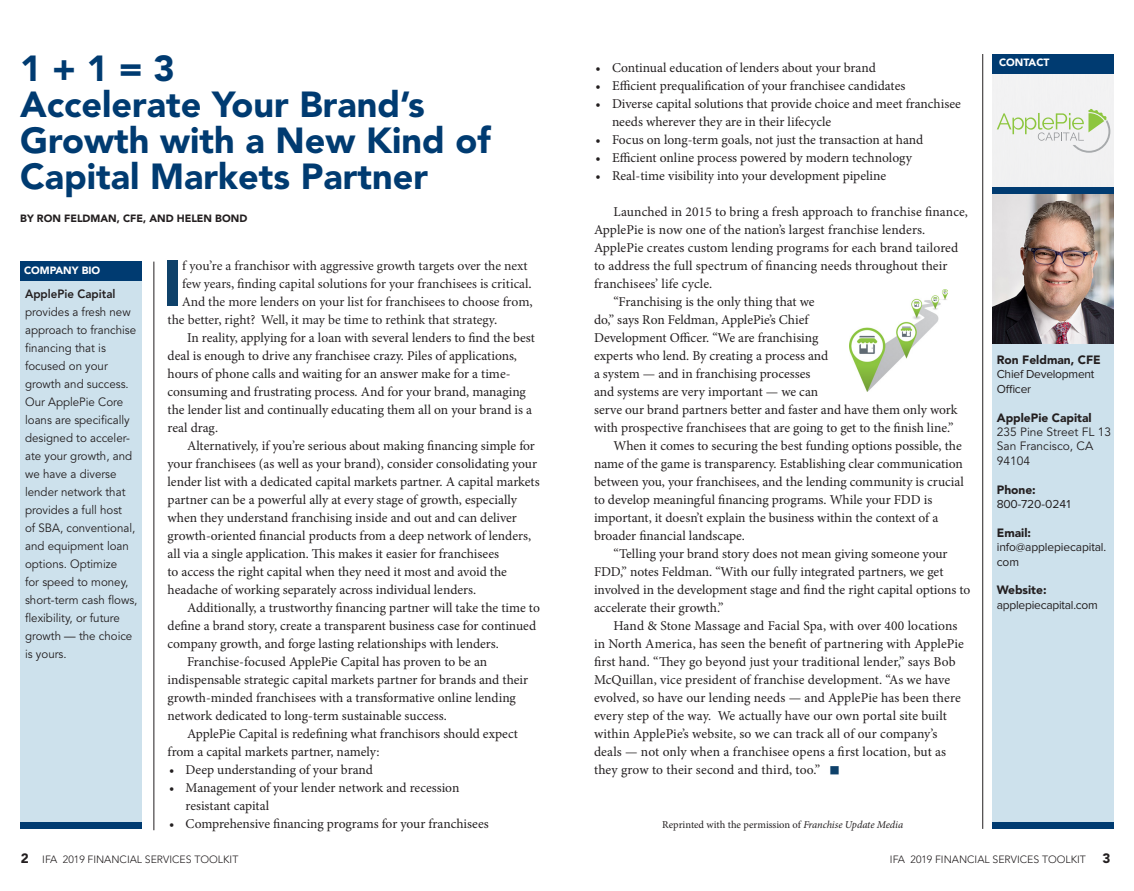
<style>
.page{position:relative;width:1134px;height:891px;background:#fff}
.page>*{position:absolute;margin:0;border:0;box-sizing:border-box;transform-origin:0 0}
.Body-drop_cap{font:900 64.35px "Avenir";color:#0e416a}
._1Hdr{font:900 36px/36px "Avenir";color:#003b71}
.Body{font:13.5px/18px "Minion Pro";color:#231f20}
.Body-drop_cap-2{font:13.5px "Minion";color:#231f20}
.t1{font:900 13.5px "Avenir";color:#231f20}
.Bio_Body{font:12px/18px "Avenir";color:#231f20;scale:.96 1}
.t2{font:12px/14.4px "Proxima Nova";letter-spacing:-.02em;color:#231f20}
.Contact_Bold{font:900 12px "Avenir";color:#231f20}
.Contact_Reg{font:12px/14.4px "Avenir";color:#231f20}
.t3{font:12px "Proxima Nova";color:#231f20}
.t4{font:300 10.5px "Avenir";color:#231f20}
.Body-2{font:10.5px "Minion Pro";color:#231f20}
.Byline{font:900 10.5px "Avenir";color:#231f20}
.t5{font:900 10.5px "Avenir";color:#fff}
.s1{font-weight:800}
.s2{color:#0e416a}
.s3{font-style:italic}
.s4{font-weight:900;font-size:13.5px}
</style>
<div class="page">
<div style="left:992px;top:191px;width:122px;height:636px;background:#cde1ec"></div>
<div style="left:992px;top:54px;width:122px;height:19px;background:#003b71"></div>
<hr style="left:982px;top:54px;width:1px;height:775px;background:#231f20">
<div style="left:992px;top:822px;width:122px;height:7px;background:#003b71"></div>
<div style="left:20px;top:264px;width:122px;height:561px;background:#cde1ec"></div>
<hr style="left:154px;top:262px;width:1px;height:568px;background:#231f20">
<div style="left:20px;top:261px;width:122px;height:19px;background:#003b71"></div>
<img style="left:992px;top:194px;width:122px;height:149px">
<div style="left:992px;top:187px;width:122px;height:7px;background:#003b71"></div>
<div style="left:20px;top:822px;width:122px;height:7px;background:#003b71"></div>
<svg style="left:992px;top:73px;width:122px;height:114px"></svg>
<img style="left:849px;top:290px;width:98px;height:101px">
<p class="_1Hdr" style="left:20px;top:51px;width:156px">1 + 1 = 3</p>
<p class="_1Hdr" style="left:20px;top:87px;width:472px">Accelerate Your Brand’s<br>Growth with a New Kind of<br>Capital Markets Partner</p>
<p class="Byline" style="left:20px;top:212px;width:229px">BY RON FELDMAN, CFE, AND HELEN BOND</p>
<p class="t5" style="left:24px;top:264px;width:78px">COMPANY BIO</p>
<p class="Bio_Body" style="left:25px;top:285px;width:119px"><span class="s1">ApplePie Capital </span>provides a fresh new approach to franchise financing that is focused on your growth and success.<br>Our ApplePie Core loans are specifically designed to acceler&shy;ate your growth, and we have a diverse lender network that provides a full host<br>of SBA, conventional, and equipment loan options. Optimize<br>for speed to money, short-term cash flows, flexibility, or future growth — the choice is yours.</p>
<p class="Body-drop_cap" style="left:163px;top:245px;width:21px">I</p>
<p class="Body-drop_cap-2" style="left:182px;top:259px;width:347px">f you’re a franchisor with aggressive growth targets over the next</p>
<p class="Body-drop_cap-2" style="left:182px;top:277px;width:351px">few years, finding capital solutions for your franchisees is critical.</p>
<p class="Body-drop_cap-2" style="left:182px;top:295px;width:352px">And the more lenders on your list for franchisees to choose from,</p>
<p class="Body-drop_cap-2" style="left:168px;top:313px;width:331px">the better, right? Well, it may be time to rethink that strategy.</p>
<p class="Body" style="left:168px;top:329px;width:369px;text-indent:19px">In reality, applying for a loan with several lenders to find the best deal is enough to drive any franchisee crazy. Piles of applications, hours of phone calls and waiting for an answer make for a time&shy;consuming and frustrating process. And for your brand, managing the lender list and continually educating them all on your brand is a real drag.</p>
<p class="Body" style="left:168px;top:437px;width:374px;text-indent:19px">Alternatively, if you’re serious about making financing simple for your franchisees (as well as your brand), consider consolidating your lender list with a dedicated capital markets partner. A capital markets partner can be a powerful ally at every stage of growth, especially when they understand franchising inside and out and can deliver growth-oriented financial products from a deep network of lenders, all via a single application. This makes it easier for franchisees<br>to access the right capital when they need it most and avoid the headache of working separately across individual lenders.</p>
<p class="Body" style="left:168px;top:599px;width:374px;text-indent:19px">Additionally, a trustworthy financing partner will take the time to define a brand story, create a transparent business case for continued company growth, and forge lasting relationships with lenders.</p>
<p class="Body" style="left:168px;top:653px;width:362px;text-indent:19px">Franchise-focused ApplePie Capital has proven to be an indispensable strategic capital markets partner for brands and their growth-minded franchisees with a transformative online lending network dedicated to long-term sustainable success.</p>
<p class="Body" style="left:168px;top:725px;width:352px;text-indent:19px">ApplePie Capital is redefining what franchisors should expect from a capital markets partner, namely:</p>
<p class="Body" style="left:169px;top:761px;width:205px">• Deep understanding of your brand</p>
<p class="Body" style="left:186px;top:779px;width:275px;text-indent:-16px">• Management of your lender network and recession resistant capital</p>
<p class="Body" style="left:169px;top:815px;width:321px">• Comprehensive financing programs for your franchisees</p>
<p class="t1" style="left:21px;top:851px;width:9px">2</p>
<p class="t4" style="left:42px;top:854px;width:198px">IFA 2019 FINANCIAL SERVICES TOOLKIT</p>
<p class="Body" style="left:596px;top:59px;width:282px">• Continual education of lenders about your brand</p>
<p class="Body" style="left:596px;top:77px;width:311px">• Efficient prequalification of your franchisee candidates</p>
<p class="Body" style="left:612px;top:95px;width:350px;text-indent:-16px">• Diverse capital solutions that provide choice and meet franchisee needs wherever they are in their lifecycle</p>
<p class="Body" style="left:596px;top:131px;width:329px">• Focus on long-term goals, not just the transaction at hand</p>
<p class="Body" style="left:596px;top:149px;width:318px">• Efficient online process powered by modern technology</p>
<p class="Body" style="left:596px;top:167px;width:292px">• Real-time visibility into your development pipeline</p>
<p class="Body" style="left:594px;top:203px;width:376px;text-indent:19px">Launched in 2015 to bring a fresh approach to franchise finance, ApplePie is now one of the nation’s largest franchise lenders.<br>ApplePie creates custom lending programs for each brand tailored to address the full spectrum of financing needs throughout their franchisees’ life cycle.</p>
<p class="Body" style="left:594px;top:293px;width:365px;text-indent:19px">“Franchising is the only thing that we<br>do,” says Ron Feldman, ApplePie’s Chief<br>Development Officer. “We are franchising<br>experts who lend. By creating a process and<br>a system — and in franchising processes<br>and systems are very important — we can<br>serve our brand partners better and faster and have them only work with prospective franchisees that are going to get to the finish line.”</p>
<p class="Body" style="left:594px;top:437px;width:372px;text-indent:19px">When it comes to securing the best funding options possible, the name of the game is transparency. Establishing clear communication between you, your franchisees, and the lending community is crucial to develop meaningful financing programs. While your FDD is important, it doesn’t explain the business within the context of a broader financial landscape.</p>
<p class="Body" style="left:594px;top:545px;width:378px;text-indent:19px">“Telling your brand story does not mean giving someone your FDD,” notes Feldman. “With our fully integrated partners, we get involved in the development stage and find the right capital options to accelerate their growth.”</p>
<p class="Body" style="left:594px;top:617px;width:371px;text-indent:19px">Hand &amp; Stone Massage and Facial Spa, with over 400 locations in North America, has seen the benefit of partnering with ApplePie first hand. “They go beyond just your traditional lender,” says Bob McQuillan, vice president of franchise development. “As we have evolved, so have our lending needs — and ApplePie has been there every step of the way. We actually have our own portal site built within ApplePie’s website, so we can track all of our company’s deals — not only when a franchisee opens a first location, but as they grow to their second and third, too.” <span class="s2">■</span></p>
<p class="Body-2" style="left:662px;top:818px;width:242px">Reprinted with the permission of <span class="s3">Franchise Update Media</span></p>
<p class="t5" style="left:999px;top:56px;width:52px">CONTACT</p>
<p class="Contact_Bold" style="left:997px;top:352px;width:105px">Ron Feldman, CFE</p>
<p class="t2" style="left:997px;top:367px;width:99px">Chief Development<br>Officer</p>
<p class="Contact_Bold" style="left:997px;top:410px;width:96px">ApplePie Capital</p>
<p class="Contact_Reg" style="left:997px;top:425px;width:116px">235 Pine Street FL 13</p>
<p class="Contact_Reg" style="left:997px;top:439px;width:98px">San Francisco, CA<br>94104</p>
<p class="Contact_Bold" style="left:997px;top:482px;width:41px">Phone:</p>
<p class="t3" style="left:997px;top:497px;width:75px">800-720-0241</p>
<p class="Contact_Bold" style="left:997px;top:525px;width:36px">Email:</p>
<p class="t2" style="left:997px;top:540px;width:111px">info@applepiecapital. com</p>
<p class="Contact_Bold" style="left:997px;top:583px;width:51px">Website:</p>
<p class="t2" style="left:997px;top:598px;width:103px">applepiecapital.com</p>
<p class="t4" style="left:890px;top:854px;width:222px">IFA 2019 FINANCIAL SERVICES TOOLKIT <span class="s4">3</span></p>
</div>
